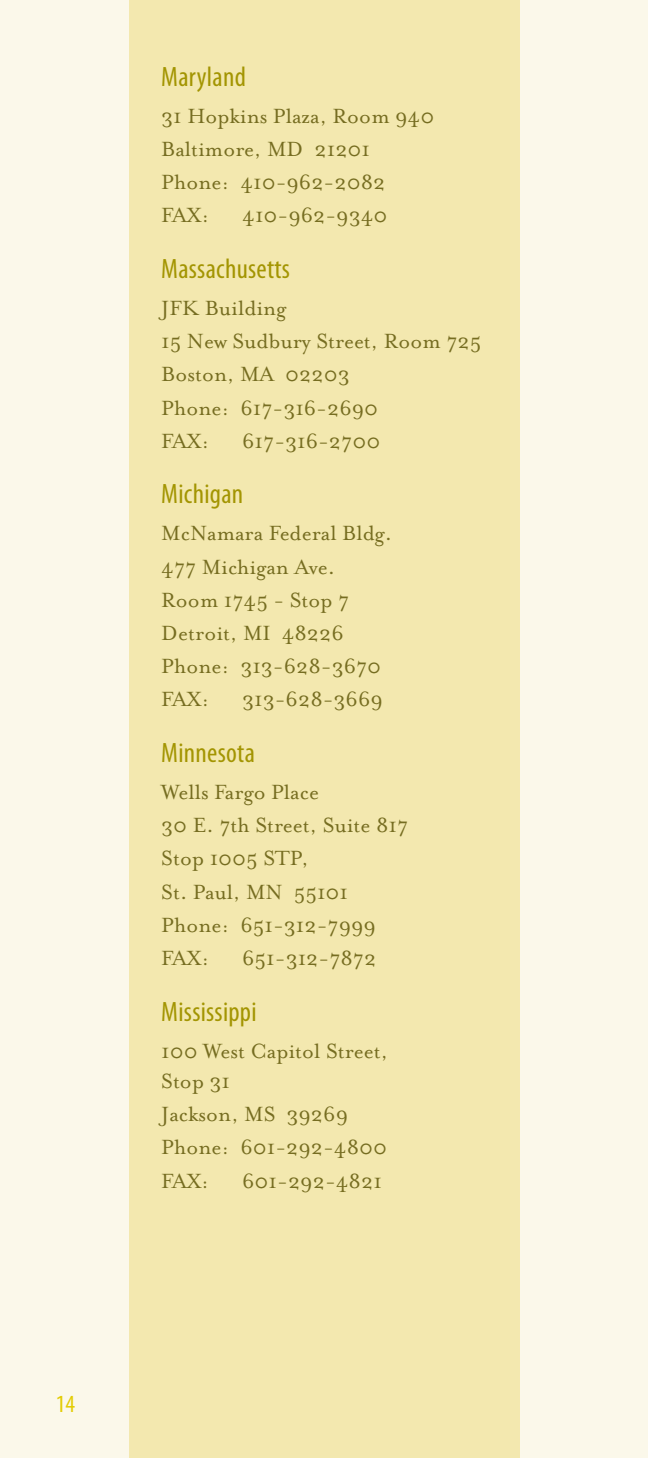
<style>
.page{position:relative;width:648px;height:1458px;background:#fbf8ea}
.page>*{position:absolute;margin:0;border:0;box-sizing:border-box;transform-origin:0 0}
.t1{font:condensed 28.12px "Myriad Pro";letter-spacing:.01em;color:#a39502}
.t2{font:condensed 24.75px "Myriad Pro";color:#e3cc02}
.t3{font:23.62px/33.3px "Mrs Eaves Roman";color:#766d21}
</style>
<div class="page">
<div style="left:129px;top:0;width:391px;height:1458px;background:#f3e8af"></div>
<p class="t2" style="left:56px;top:1389px;width:10px">14</p>
<p class="t1" style="left:161px;top:60px;width:86px">Maryland</p>
<p class="t3" style="left:161px;top:99px;width:275px">31 Hopkins Plaza, Room 940<br>Baltimore, MD 21201<br>Phone: 410-962-2082<br>FAX:</p>
<p class="t3" style="left:242px;top:199px;width:147px">410-962-9340</p>
<p class="t1" style="left:161px;top:252px;width:130px">Massachusetts</p>
<p class="t3" style="left:161px;top:292px;width:322px">JFK Building<br>15 New Sudbury Street, Room 725<br>Boston, MA 02203<br>Phone: 617-316-2690<br>FAX:</p>
<p class="t3" style="left:242px;top:424px;width:140px">617-316-2700</p>
<p class="t1" style="left:161px;top:477px;width:83px">Michigan</p>
<p class="t3" style="left:161px;top:517px;width:232px">McNamara Federal Bldg.<br>477 Michigan Ave.<br>Room 1745 - Stop 7<br>Detroit, MI 48226<br>Phone: 313-628-3670<br>FAX:</p>
<p class="t3" style="left:242px;top:683px;width:142px">313-628-3669</p>
<p class="t1" style="left:161px;top:736px;width:95px">Minnesota</p>
<p class="t3" style="left:161px;top:776px;width:248px">Wells Fargo Place<br>30 E. 7th Street, Suite 817<br>Stop 1005 STP,<br>St. Paul, MN 55101<br>Phone: 651-312-7999<br>FAX:</p>
<p class="t3" style="left:242px;top:942px;width:136px">651-312-7872</p>
<p class="t1" style="left:161px;top:994px;width:97px">Mississippi</p>
<p class="t3" style="left:161px;top:1036px;width:228px;line-height:30.4px">100 West Capitol Street,<br>Stop 31</p>
<p class="t3" style="left:161px;top:1098px;width:227px">Jackson, MS 39269<br>Phone: 601-292-4800<br>FAX:</p>
<p class="t3" style="left:242px;top:1164px;width:141px">601-292-4821</p>
</div>
